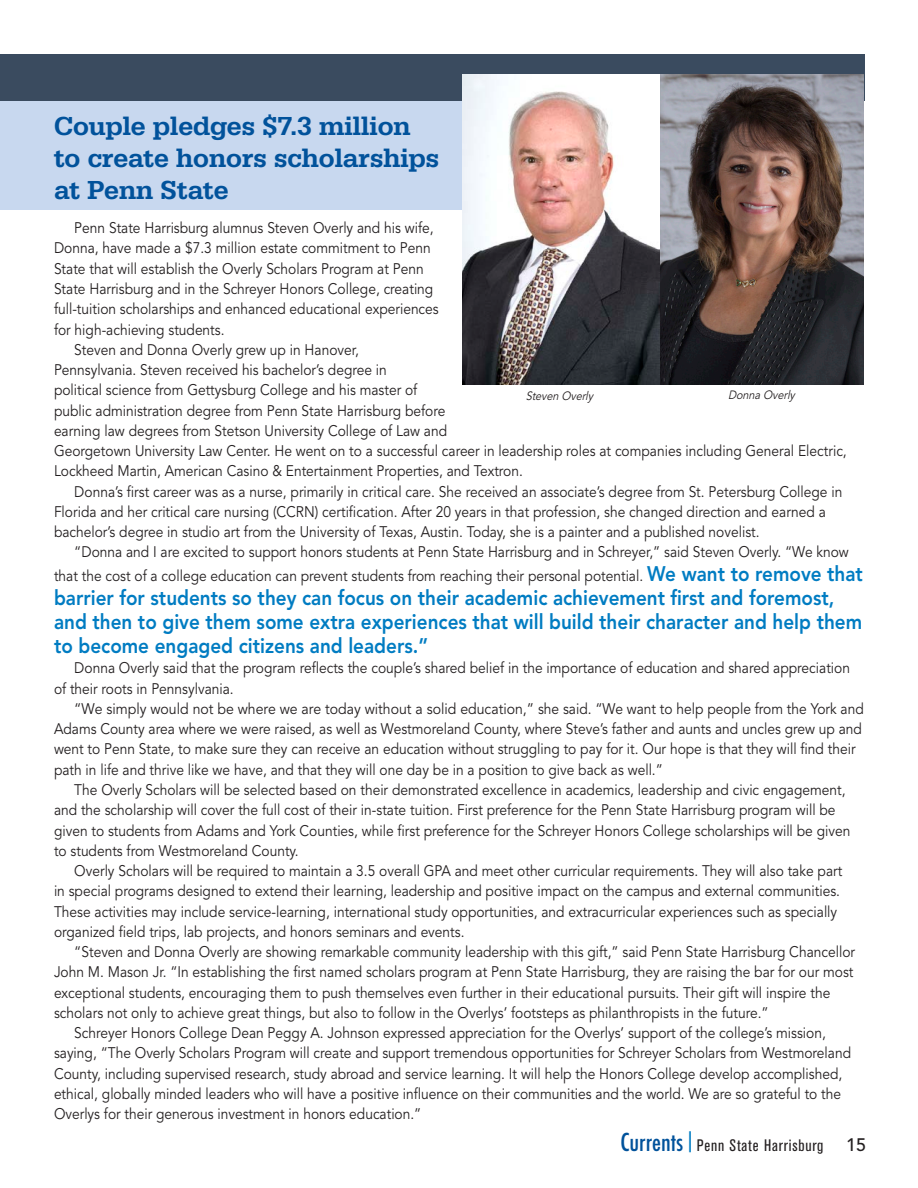
<style>
.page{position:relative;width:918px;height:1188px;background:#fff}
.page>*{position:absolute;margin:0;border:0;box-sizing:border-box;transform-origin:0 0}
.d2{font:500 27px/32.4px "Serifa";color:#01529b}
.d2-2{font:800 21px/24px "Avenir";color:#007cc2;scale:.9 1}
.t1{font:500 18px "Avenir";color:#231f20}
.t2{font:condensed 16.5px "Akzidenz Grotesk BE";letter-spacing:.05em;color:#231f20}
.d2-3{font:15.3px/20.2px "Avenir";color:#231f20;scale:.9 1}
.d2-4{font:15.3px/20.2px "Avenir";color:#231f20;scale:.92 1}
.d2-5{font:italic 12px "Avenir";color:#231f20;scale:.9 1}
.s1{font-weight:800;font-size:21px;color:#007cc2}
.s2{font-family:"Futura";font-weight:500;font-size:24px;color:#01529b}
</style>
<div class="page">
<div style="left:0;top:75px;width:470px;height:135px;background:#c8d8ef"></div>
<div style="left:0;top:55px;width:864px;height:46px;background:#3a4b5f"></div>
<img style="left:463px;top:75px;width:401px;height:309px">
<p class="d2" style="left:54px;top:109px;width:387px">Couple pledges $7.3 million to create honors scholarships at Penn State</p>
<p class="d2-3" style="left:54px;top:218px;width:429px;text-indent:20px">Penn State Harrisburg alumnus Steven Overly and his wife, Donna, have made a $7.3 million estate commitment to Penn State that will establish the Overly Scholars Program at Penn State Harrisburg and in the Schreyer Honors College, creating full-tuition scholarships and enhanced educational experiences for high-achieving students.</p>
<p class="d2-3" style="left:54px;top:340px;width:882px;text-indent:20px">Steven and Donna Overly grew up in Hanover,<br>Pennsylvania. Steven received his bachelor’s degree in<br>political science from Gettysburg College and his master of<br>public administration degree from Penn State Harrisburg before<br>earning law degrees from Stetson University College of Law and<br>Georgetown University Law Center. He went on to a successful career in leadership roles at companies including General Electric, Lockheed Martin, American Casino &amp; Entertainment Properties, and Textron.</p>
<p class="d2-3" style="left:54px;top:482px;width:878px;text-indent:20px">Donna’s first career was as a nurse, primarily in critical care. She received an associate’s degree from St. Petersburg College in<br>Florida and her critical care nursing (CCRN) certification. After 20 years in that profession, she changed direction and earned a bachelor’s degree in studio art from the University of Texas, Austin. Today, she is a painter and a published novelist.</p>
<p class="d2-3" style="left:54px;top:541px;width:900px;line-height:24px;text-align:center">“Donna and I are excited to support honors students at Penn State Harrisburg and in Schreyer,” said Steven Overly. “We know<br>that the cost of a college education can prevent students from reaching their personal potential. <span class="s1">We want to remove that</span></p>
<p class="d2-2" style="left:54px;top:586px;width:899px">barrier for students so they can focus on their academic achievement first and foremost, and then to give them some extra experiences that will build their character and help them to become engaged citizens and leaders.”</p>
<p class="d2-3" style="left:54px;top:659px;width:886px;text-indent:20px">Donna Overly said that the program reflects the couple’s shared belief in the importance of education and shared appreciation of their roots in Pennsylvania.</p>
<p class="d2-4" style="left:54px;top:699px;width:882px;text-indent:20px">“We simply would not be where we are today without a solid education,” she said. “We want to help people from the York and Adams County area where we were raised, as well as Westmoreland County, where Steve’s father and aunts and uncles grew up and went to Penn State, to make sure they can receive an education without struggling to pay for it. Our hope is that they will find their path in life and thrive like we have, and that they will one day be in a position to give back as well.”</p>
<p class="d2-3" style="left:54px;top:780px;width:886px;text-indent:20px">The Overly Scholars will be selected based on their demonstrated excellence in academics, leadership and civic engagement, and the scholarship will cover the full cost of their in-state tuition. First preference for the Penn State Harrisburg program will be given to students from Adams and York Counties, while first preference for the Schreyer Honors College scholarships will be given to students from Westmoreland County.</p>
<p class="d2-3" style="left:54px;top:861px;width:877px;text-indent:20px">Overly Scholars will be required to maintain a 3.5 overall GPA and meet other curricular requirements. They will also take part in special programs designed to extend their learning, leadership and positive impact on the campus and external communities.<br>These activities may include service-learning, international study opportunities, and extracurricular experiences such as specially organized field trips, lab projects, and honors seminars and events.</p>
<p class="d2-3" style="left:54px;top:942px;width:892px;text-indent:20px">“Steven and Donna Overly are showing remarkable community leadership with this gift,” said Penn State Harrisburg Chancellor John M. Mason Jr. “In establishing the first named scholars program at Penn State Harrisburg, they are raising the bar for our most exceptional students, encouraging them to push themselves even further in their educational pursuits. Their gift will inspire the scholars not only to achieve great things, but also to follow in the Overlys’ footsteps as philanthropists in the future.”</p>
<p class="d2-3" style="left:54px;top:1023px;width:887px;text-indent:20px">Schreyer Honors College Dean Peggy A. Johnson expressed appreciation for the Overlys’ support of the college’s mission, saying, “The Overly Scholars Program will create and support tremendous opportunities for Schreyer Scholars from Westmoreland County, including supervised research, study abroad and service learning. It will help the Honors College develop accomplished, ethical, globally minded leaders who will have a positive influence on their communities and the world. We are so grateful to the Overlys for their generous investment in honors education.”</p>
<p class="d2-5" style="left:526px;top:389px;width:80px">Steven Overly</p>
<p class="d2-5" style="left:728px;top:388px;width:79px">DonnaOverly</p>
<p class="t2" style="left:620px;top:1136px;width:205px"><span class="s2">Currents</span> <sup>|</sup> Penn State Harrisburg</p>
<p class="t1" style="left:846px;top:1134px;width:22px">15</p>
</div>
